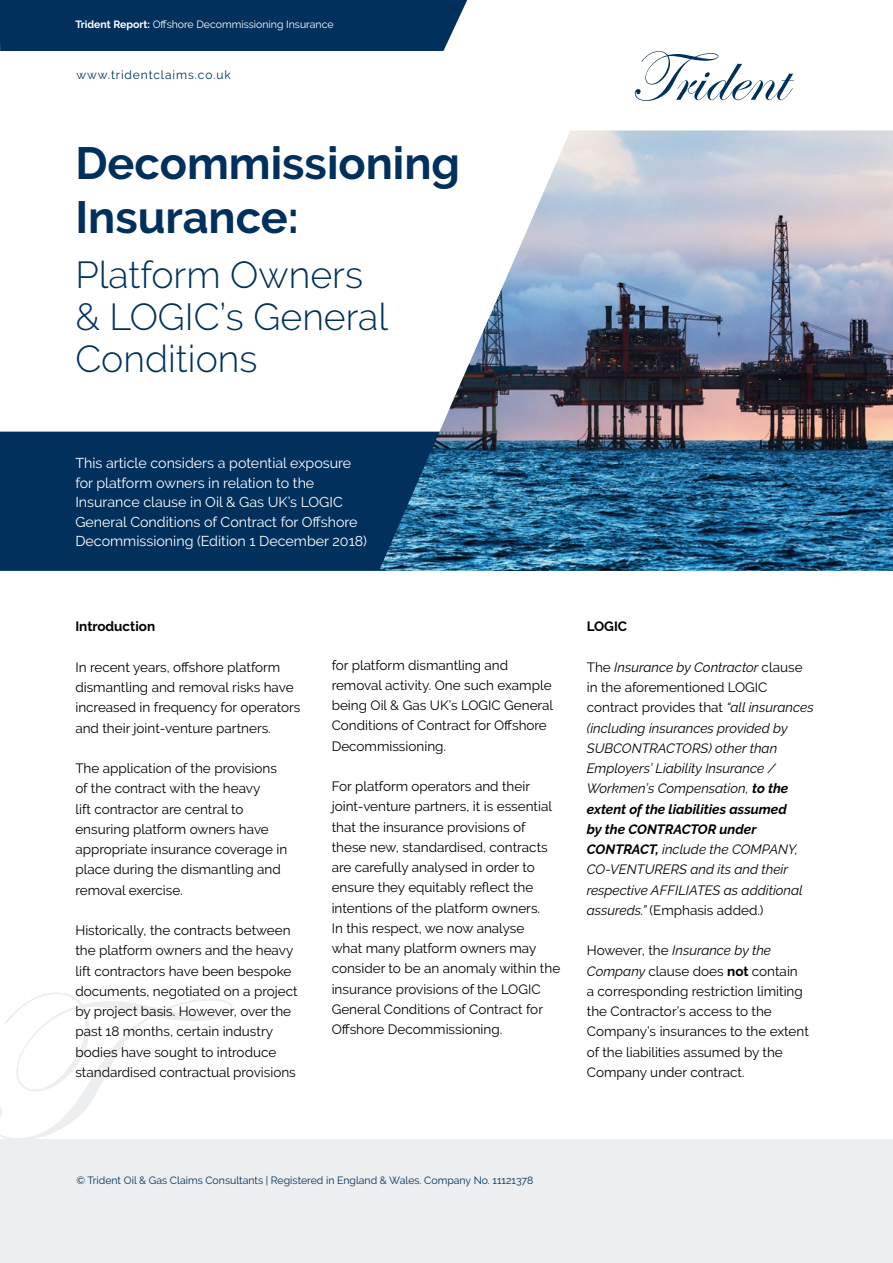
<style>
.page{position:relative;width:893px;height:1263px;background:#fff}
.page>*{position:absolute;margin:0;border:0;box-sizing:border-box;transform-origin:0 0}
.t1{font:72px "Edwardian Script ITC";color:#01305c}
.t2{font:700 45px/54px "Raleway";color:#01305c}
.t3{font:300 37.5px/42px "Raleway";color:#01305c}
.t4{font:14.25px/19.5px "Raleway";color:#fff}
.t5{font:13.5px/20.2px "Raleway";color:#000}
.t6{font:italic 13.5px/20.2px "Raleway";color:#000}
.t7{font:700 13.5px "Raleway";color:#000}
.t8{font:12px "Raleway";letter-spacing:.075em;color:#01305c}
.t9{font:10.5px "Raleway";color:#01305c}
.t10{font:10.5px "Raleway";color:#fff}
.s1{font-weight:700}
.s2{font-style:normal}
.s3{font-style:italic}
</style>
<div class="page">
<div style="left:0;top:1140px;width:893px;height:123px;background:#eceeef"></div>
<div style="left:0;top:0;width:467px;height:51px;background:#01305c"></div>
<svg style="left:0;top:993px;width:233px;height:147px"></svg>
<div style="left:0;top:432px;width:379px;height:139px;background:#01305c"></div>
<img style="left:379px;top:130px;width:514px;height:441px">
<p class="t10" style="left:75px;top:18px;width:260px"><span class="s1">Trident Report:</span> Offshore Decommissioning Insurance</p>
<p class="t8" style="left:76px;top:68px;width:156px">www.tridentclaims.co.uk</p>
<h2 class="t2" style="left:75px;top:137px;width:386px">Decommissioning<br>Insurance:</h2>
<h3 class="t3" style="left:75px;top:254px;width:314px">Platform Owners &amp; LOGIC’s General<br>Conditions</h3>
<h1 class="t1" style="left:629px;top:38px;width:158px">Trident</h1>
<p class="t4" style="left:75px;top:454px;width:293px">This article considers a potential exposure for platform owners in relation to the Insurance clause in Oil &amp; Gas UK’s LOGIC General Conditions of Contract for Offshore Decommissioning (Edition 1 December 2018)</p>
<p class="t7" style="left:75px;top:619px;width:81px">Introduction</p>
<p class="t5" style="left:75px;top:657px;width:227px">In recent years, offshore platform dismantling and removal risks have increased in frequency for operators and their joint-venture partners.</p>
<p class="t5" style="left:75px;top:758px;width:213px">The application of the provisions of the contract with the heavy<br>lift contractor are central to ensuring platform owners have appropriate insurance coverage in place during the dismantling and removal exercise.</p>
<p class="t5" style="left:75px;top:920px;width:224px">Historically, the contracts between the platform owners and the heavy lift contractors have been bespoke documents, negotiated on a project by project basis. However, over the past 18 months, certain industry bodies have sought to introduce standardised contractual provisions</p>
<p class="t5" style="left:332px;top:655px;width:223px">for platform dismantling and removal activity. One such example being Oil &amp; Gas UK’s LOGIC General<br>Conditions of Contract for Offshore<br>Decommissioning.</p>
<p class="t5" style="left:332px;top:776px;width:230px">For platform operators and their joint-venture partners, it is essential that the insurance provisions of these new, standardised, contracts are carefully analysed in order to ensure they equitably reflect the intentions of the platform owners.<br>In this respect, we now analyse<br>what many platform owners may consider to be an anomaly within the insurance provisions of the LOGIC General Conditions of Contract for Offshore Decommissioning.</p>
<p class="t7" style="left:587px;top:619px;width:42px">LOGIC</p>
<p class="t6" style="left:587px;top:657px;width:228px"><span class="s2">The</span> Insurance by Contractor <span class="s2">clause in the aforementioned LOGIC contract provides that</span> “all insurances (including insurances provided by<br>SUBCONTRACTORS) other than<br>Employers’ Liability Insurance /<br>Workmen’s Compensation, <span class="s1">to the extent of the liabilities assumed<br>by the CONTRACTOR under<br>CONTRACT,</span> include the COMPANY,<br>CO-VENTURERS and its and their respective AFFILIATES as additional assureds.” <span class="s2">(Emphasis added.)</span></p>
<p class="t5" style="left:587px;top:940px;width:224px">However, the <span class="s3">Insurance by the<br>Company</span> clause does <span class="s1">not</span> contain<br>a corresponding restriction limiting the Contractor’s access to the<br>Company’s insurances to the extent of the liabilities assumed by the<br>Company under contract.</p>
<p class="t9" style="left:77px;top:1174px;width:458px">© Trident Oil &amp; Gas Claims Consultants | Registered in England &amp; Wales. Company No. 11121378</p>
</div>
